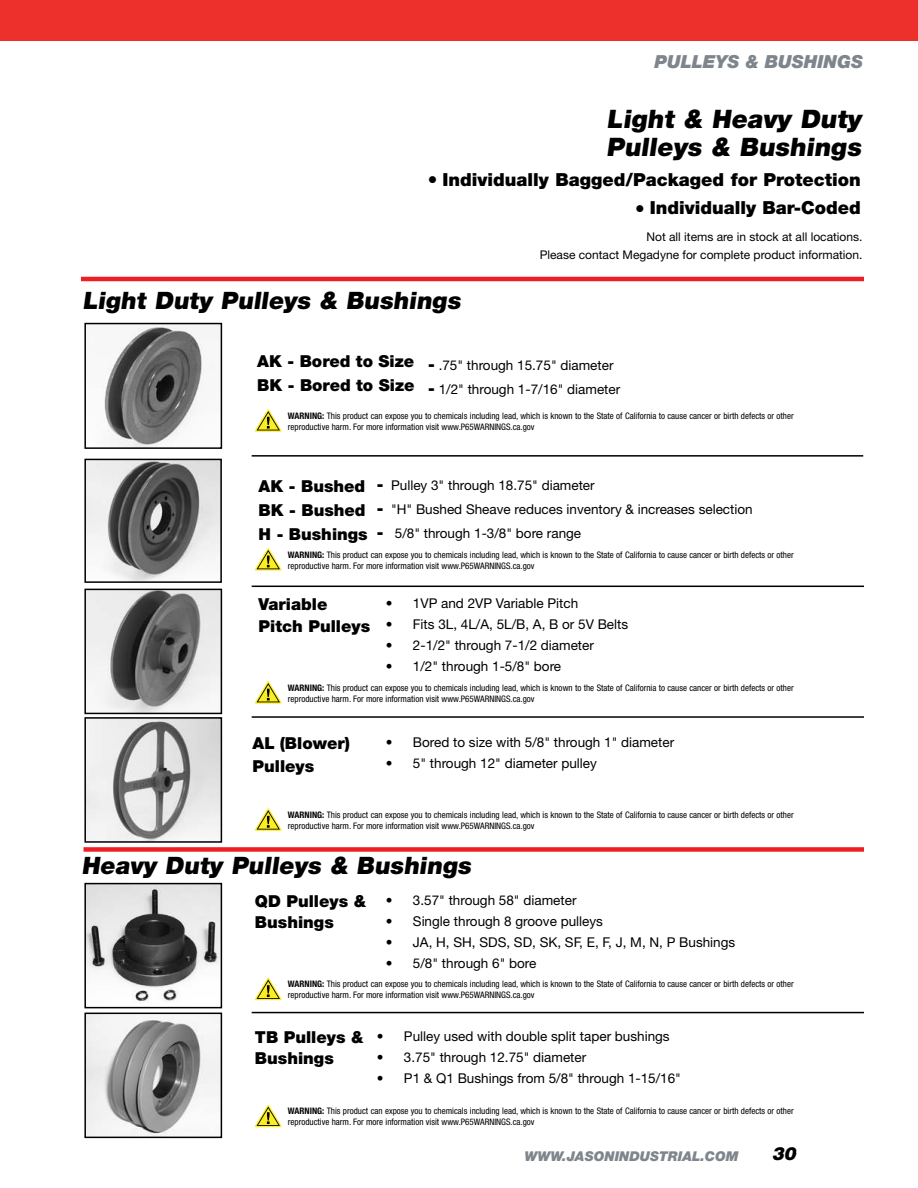
<style>
.page{position:relative;width:918px;height:1188px;background:#fff}
.page>*{position:absolute;margin:0;border:0;box-sizing:border-box;transform-origin:0 0}
.t1{font:900 25.5px/28.5px "Helvetica Neue LT Std";color:#000}
.t2{font:900 24px "Helvetica Neue LT Std";color:#000}
.t3{font:900 18px "Helvetica Neue LT Std";color:#000}
.t4{font:italic 900 18px "Helvetica Neue LT Std";color:#7e858c}
.t5{font:italic 900 18px "Helvetica LT Std";color:#000}
.t6{font:900 16.5px/24px "Helvetica Neue LT Std";color:#000}
.t7{font:13.5px "Helvetica Neue LT Std";color:#000}
.t8{font:italic 900 13.5px "Helvetica Neue LT Std";color:#7e858c}
.t9{font:12px/18px "Helvetica Neue LT Std";color:#000;text-align:right}
.t10{font:condensed 9px/10.8px "Helvetica Neue LT Std";color:#000}
.s1{font-weight:900;font-size:16.5px}
.s2{font-weight:700}
.s3{font-family:"Helvetica Neue LT Std";font-weight:400;font-style:normal;font-size:15px;color:#fff}
</style>
<div class="page">
<div style="left:0;top:0;width:918px;height:41px;background:#ee302c"></div>
<hr style="left:81px;top:277px;width:783px;height:4px;background:#ed1f24">
<img style="left:101px;top:326px;width:118px;height:120px">
<div style="left:84px;top:323px;width:138px;height:126px;border:2px solid #000"></div>
<hr style="left:252px;top:455px;width:611px;height:2px;background:#000">
<hr style="left:252px;top:586px;width:612px;height:1px;background:#000">
<img style="left:87px;top:592px;width:132px;height:119px">
<div style="left:84px;top:589px;width:138px;height:125px;border:2px solid #000"></div>
<img style="left:87px;top:462px;width:132px;height:118px">
<div style="left:84px;top:459px;width:138px;height:124px;border:2px solid #000"></div>
<hr style="left:252px;top:716px;width:612px;height:2px;background:#000">
<img style="left:87px;top:720px;width:132px;height:120px">
<div style="left:84px;top:717px;width:138px;height:126px;border:2px solid #000"></div>
<div style="left:84px;top:847px;width:780px;height:5px;background:#ed1f24"></div>
<img style="left:87px;top:886px;width:132px;height:116px">
<div style="left:84px;top:883px;width:138px;height:125px;border:2px solid #000"></div>
<img style="left:87px;top:1016px;width:132px;height:119px">
<div style="left:84px;top:1013px;width:138px;height:125px;border:2px solid #000"></div>
<hr style="left:252px;top:1012px;width:612px;height:1px;background:#000">
<svg style="left:255px;top:409px;width:27px;height:23px"></svg>
<svg style="left:255px;top:548px;width:27px;height:23px"></svg>
<svg style="left:255px;top:681px;width:27px;height:23px"></svg>
<svg style="left:255px;top:808px;width:27px;height:23px"></svg>
<svg style="left:255px;top:978px;width:27px;height:22px"></svg>
<svg style="left:255px;top:1105px;width:27px;height:22px"></svg>
<h3 class="t4" style="left:655px;top:52px;width:210px">PULLEYS &amp; BUSHINGS</h3>
<h1 class="t1" style="left:606px;top:106px;width:260px">Light &amp; Heavy Duty<br>Pulleys &amp; Bushings</h1>
<h3 class="t3" style="left:428px;top:173px;width:434px">● Individually Bagged/Packaged for Protection</h3>
<h3 class="t3" style="left:636px;top:201px;width:227px">● Individually Bar-Coded</h3>
<h3 class="t9" style="left:540px;top:229px;width:324px">Not all items are in stock at all locations.<br>Please contact Megadyne for complete product information.</h3>
<h2 class="t2" style="left:82px;top:291px;width:383px">Light Duty Pulleys &amp; Bushings</h2>
<h3 class="t6" style="left:257px;top:350px;width:159px">AK - Bored to Size<br>BK - Bored to Size</h3>
<h3 class="t7" style="left:428px;top:359px;width:187px"><span class="s1">-</span> .75" through 15.75" diameter</h3>
<h3 class="t7" style="left:428px;top:383px;width:194px"><span class="s1">-</span> 1/2" through 1-7/16" diameter</h3>
<p class="t10" style="left:288px;top:411px;width:507px"><span class="s2">WARNING:</span> This product can expose you to chemicals including lead, which is known to the State of California to cause cancer or birth defects or other reproductive harm. For more information visit www.P65WARNINGS.ca.gov</p>
<h3 class="t6" style="left:259px;top:475px;width:111px">AK - Bushed<br>BK - Bushed<br>H - Bushings</h3>
<h3 class="t7" style="left:377px;top:479px;width:219px"><span class="s1">-</span> Pulley 3" through 18.75" diameter</h3>
<h3 class="t7" style="left:377px;top:503px;width:377px"><span class="s1">-</span> "H" Bushed Sheave reduces inventory &amp; increases selection</h3>
<h3 class="t7" style="left:377px;top:527px;width:206px"><span class="s1">-</span> 5/8" through 1-3/8" bore range</h3>
<p class="t10" style="left:288px;top:550px;width:507px"><span class="s2">WARNING:</span> This product can expose you to chemicals including lead, which is known to the State of California to cause cancer or birth defects or other reproductive harm. For more information visit www.P65WARNINGS.ca.gov</p>
<h3 class="t6" style="left:259px;top:594px;width:113px;line-height:22.5px">Variable<br>Pitch Pulleys</h3>
<h3 class="t7" style="left:386px;top:597px;width:194px">• 1VP and 2VP Variable Pitch</h3>
<h3 class="t7" style="left:386px;top:618px;width:244px">• Fits 3L, 4L/A, 5L/B, A, B or 5V Belts</h3>
<h3 class="t7" style="left:386px;top:639px;width:210px">• 2-1/2" through 7-1/2 diameter</h3>
<h3 class="t7" style="left:386px;top:660px;width:177px">• 1/2" through 1-5/8" bore</h3>
<p class="t10" style="left:288px;top:683px;width:507px"><span class="s2">WARNING:</span> This product can expose you to chemicals including lead, which is known to the State of California to cause cancer or birth defects or other reproductive harm. For more information visit www.P65WARNINGS.ca.gov</p>
<h3 class="t6" style="left:253px;top:733px;width:99px;line-height:22.5px">AL (Blower)<br>Pulleys</h3>
<h3 class="t7" style="left:386px;top:736px;width:290px">• Bored to size with 5/8" through 1" diameter</h3>
<h3 class="t7" style="left:386px;top:757px;width:213px">• 5" through 12" diameter pulley</h3>
<p class="t10" style="left:288px;top:810px;width:507px"><span class="s2">WARNING:</span> This product can expose you to chemicals including lead, which is known to the State of California to cause cancer or birth defects or other reproductive harm. For more information visit www.P65WARNINGS.ca.gov</p>
<h2 class="t2" style="left:81px;top:857px;width:394px">Heavy Duty Pulleys &amp; Bushings</h2>
<h3 class="t7" style="left:386px;top:894px;width:192px">• 3.57" through 58" diameter</h3>
<h3 class="t7" style="left:386px;top:915px;width:219px">• Single through 8 groove pulleys</h3>
<h3 class="t7" style="left:386px;top:936px;width:351px">• JA, H, SH, SDS, SD, SK, SF, E, F, J, M, N, P Bushings</h3>
<h3 class="t7" style="left:386px;top:957px;width:152px">• 5/8" through 6" bore</h3>
<h3 class="t6" style="left:255px;top:892px;width:112px;line-height:21px">QD Pulleys &amp;<br>Bushings</h3>
<p class="t10" style="left:288px;top:979px;width:507px"><span class="s2">WARNING:</span> This product can expose you to chemicals including lead, which is known to the State of California to cause cancer or birth defects or other reproductive harm. For more information visit www.P65WARNINGS.ca.gov</p>
<h3 class="t6" style="left:255px;top:1028px;width:110px;line-height:21px">TB Pulleys &amp;<br>Bushings</h3>
<h3 class="t7" style="left:377px;top:1030px;width:294px">• Pulley used with double split taper bushings</h3>
<h3 class="t7" style="left:377px;top:1051px;width:211px">• 3.75" through 12.75" diameter</h3>
<h3 class="t7" style="left:377px;top:1072px;width:306px">• P1 &amp; Q1 Bushings from 5/8" through 1-15/16"</h3>
<p class="t10" style="left:288px;top:1106px;width:507px"><span class="s2">WARNING:</span> This product can expose you to chemicals including lead, which is known to the State of California to cause cancer or birth defects or other reproductive harm. For more information visit www.P65WARNINGS.ca.gov</p>
<h3 class="t8" style="left:524px;top:1148px;width:216px">WWW.JASONINDUSTRIAL.COM</h3>
<h3 class="t5" style="left:772px;top:1143px;width:34px">30<span class="s3">3</span></h3>
</div>
